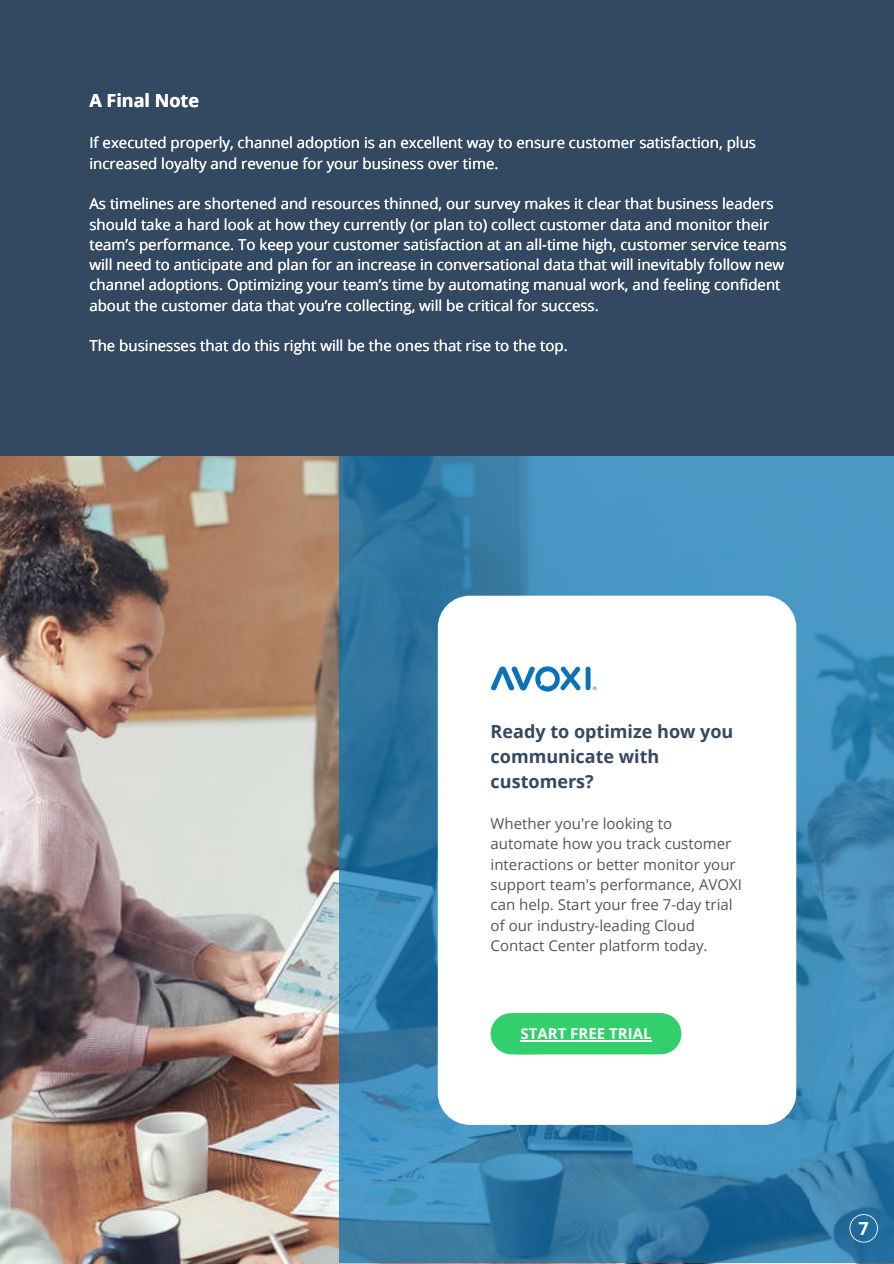
<style>
.page{position:relative;width:894px;height:1264px;background:#fff}
.page>*{position:absolute;margin:0;border:0;box-sizing:border-box;transform-origin:0 0}
.t1{font:700 18px/24.8px "Open Sans";color:#334861}
.t2{font:700 18px "Open Sans";color:#fff}
.t3{font:15px/20.2px "Open Sans";color:#fff}
.t4{font:15px/20.2px "Open Sans";color:#54565b}
.t5{font:700 15px "Open Sans";color:#fff}
</style>
<div class="page">
<div style="left:0;top:0;width:893px;height:1263px;background:#334861"></div>
<img style="left:0;top:456px;width:339px;height:807px">
<svg style="left:339px;top:456px;width:554px;height:807px;background:#3a85b1"></svg>
<div style="left:437px;top:595px;width:359px;height:529px;background:#fff;border-radius:32px"></div>
<svg style="left:491px;top:666px;width:105px;height:25px"></svg>
<svg style="left:490px;top:1013px;width:191px;height:41px;background:#3fd275"></svg>
<hr style="left:520px;top:1040px;width:131px;height:1px;background:#fff">
<svg style="left:849px;top:1214px;width:28px;height:28px"></svg>
<p class="t2" style="left:89px;top:87px;width:111px">A Final Note</p>
<p class="t3" style="left:89px;top:132px;width:668px">If executed properly, channel adoption is an excellent way to ensure customer satisfaction, plus increased loyalty and revenue for your business over time.</p>
<p class="t3" style="left:89px;top:193px;width:698px">As timelines are shortened and resources thinned, our survey makes it clear that business leaders should take a hard look at how they currently (or plan to) collect customer data and monitor their team’s performance. To keep your customer satisfaction at an all-time high, customer service teams will need to anticipate and plan for an increase in conversational data that will inevitably follow new channel adoptions. Optimizing your team’s time by automating manual work, and feeling confident about the customer data that you’re collecting, will be critical for success.</p>
<p class="t3" style="left:89px;top:335px;width:479px">The businesses that do this right will be the ones that rise to the top.</p>
<p class="t1" style="left:490px;top:718px;width:244px">Ready to optimize how you communicate with customers?</p>
<p class="t4" style="left:490px;top:813px;width:253px">Whether you're looking to automate how you track customer interactions or better monitor your support team's performance, AVOXI can help. Start your free 7-day trial of our industry-leading Cloud<br>Contact Center platform today.</p>
<p class="t5" style="left:520px;top:1023px;width:133px">START FREE TRIAL</p>
<p class="t2" style="left:858px;top:1215px;width:12px">7</p>
</div>
